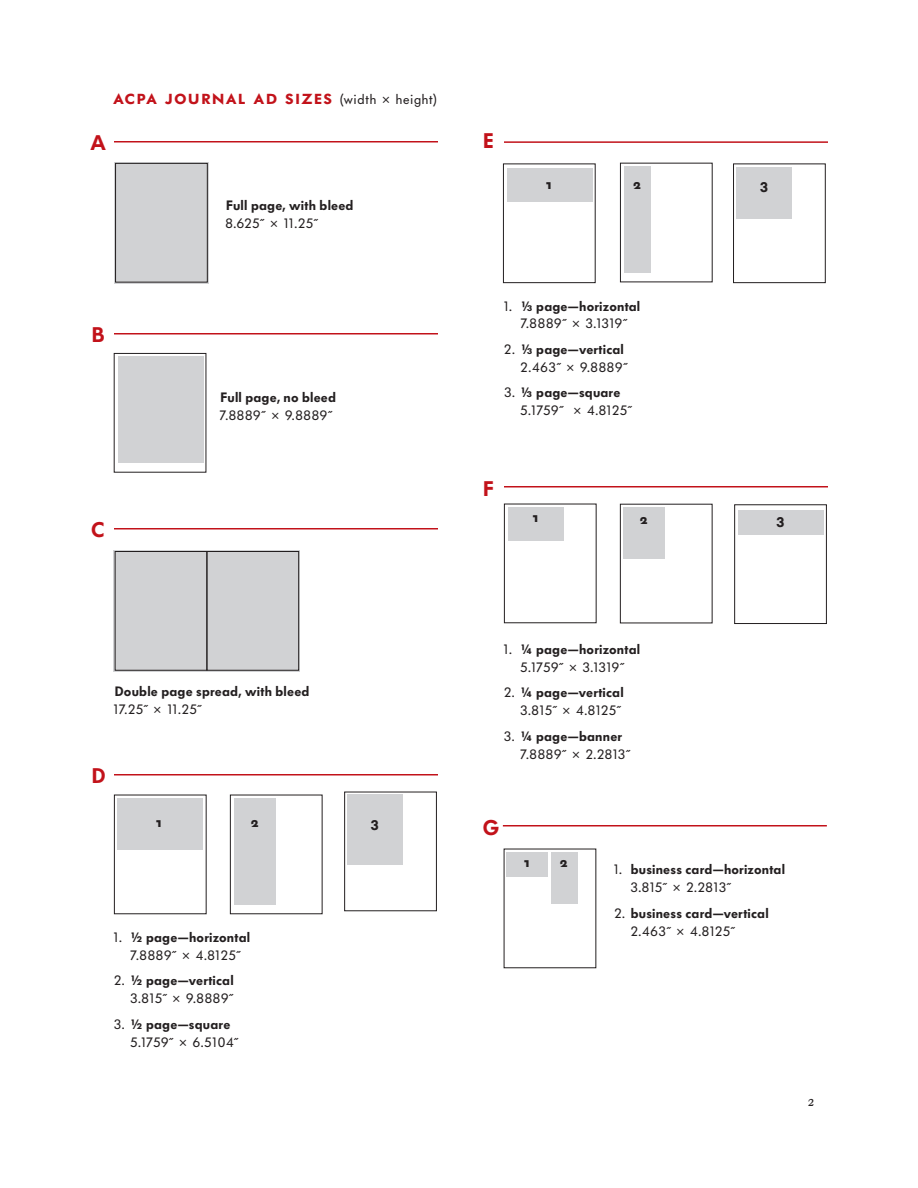
<style>
.page{position:relative;width:918px;height:1188px;background:#fff}
.page>*{position:absolute;margin:0;border:0;box-sizing:border-box;transform-origin:0 0}
.t1{font:500 22.5px "Futura BQ";letter-spacing:.05em;color:#c2121a}
.t2{font:600 21px "Futura BQ";color:#c2121a}
.t3{font:600 15px "Futura BQ";color:#231f20}
.t4{font:15px "Miller Old Style Roman OSF";color:#231f20}
.t5{font:13.5px/18px "Futura BQ";color:#231f20;text-align:right}
.t6{font:600 13.5px/18px "Futura BQ";letter-spacing:.015em;color:#231f20}
.s1{font-weight:400;font-size:13.5px;color:#231f20}
.s2{font-weight:600}
.s3{font-weight:400}
</style>
<div class="page">
<hr style="left:503px;top:825px;width:324px;height:1px;background:#c2121a">
<div style="left:114px;top:162px;width:95px;height:122px;background:#d1d2d4"></div>
<div style="left:115px;top:163px;width:93px;height:119px;border:1px solid #231f20"></div>
<hr style="left:114px;top:141px;width:324px;height:1px;background:#c2121a">
<div style="left:114px;top:550px;width:186px;height:122px;background:#d1d2d4"></div>
<div style="left:207px;top:551px;width:92px;height:119px;border:1px solid #231f20"></div>
<div style="left:115px;top:551px;width:92px;height:119px;border:1px solid #231f20"></div>
<hr style="left:114px;top:528px;width:324px;height:2px;background:#c2121a">
<div style="left:118px;top:356px;width:85px;height:107px;background:#d1d2d4"></div>
<hr style="left:114px;top:333px;width:324px;height:1px;background:#c2121a">
<hr style="left:114px;top:774px;width:324px;height:2px;background:#c2121a">
<div style="left:117px;top:798px;width:85px;height:52px;background:#d1d2d4"></div>
<div style="left:234px;top:798px;width:41px;height:106px;background:#d1d2d4"></div>
<div style="left:344px;top:792px;width:93px;height:119px;border:1px solid #231f20"></div>
<div style="left:347px;top:795px;width:56px;height:70px;background:#d1d2d4"></div>
<div style="left:503px;top:164px;width:92px;height:119px;border:1px solid #231f20"></div>
<div style="left:507px;top:168px;width:86px;height:33px;background:#d1d2d4"></div>
<div style="left:624px;top:166px;width:27px;height:107px;background:#d1d2d4"></div>
<div style="left:733px;top:164px;width:92px;height:119px;border:1px solid #231f20"></div>
<div style="left:736px;top:167px;width:56px;height:52px;background:#d1d2d4"></div>
<hr style="left:504px;top:141px;width:324px;height:2px;background:#c2121a">
<hr style="left:504px;top:486px;width:324px;height:2px;background:#c2121a">
<div style="left:508px;top:507px;width:56px;height:34px;background:#d1d2d4"></div>
<div style="left:623px;top:507px;width:41px;height:52px;background:#d1d2d4"></div>
<div style="left:738px;top:510px;width:85px;height:25px;background:#d1d2d4"></div>
<div style="left:734px;top:505px;width:93px;height:119px;border:1px solid #231f20"></div>
<div style="left:507px;top:852px;width:41px;height:25px;background:#d1d2d4"></div>
<div style="left:551px;top:852px;width:26px;height:52px;background:#d1d2d4"></div>
<h1 class="t1" style="left:113px;top:81px;width:325px">acpa journal ad sizes <span class="s1">(width × height)</span></h1>
<h2 class="t2" style="left:91px;top:129px;width:13px">A</h2>
<h2 class="t2" style="left:92px;top:321px;width:14px">B</h2>
<h2 class="t2" style="left:91px;top:516px;width:15px">C</h2>
<p class="t6" style="left:226px;top:196px;width:129px">Full page, with bleed</p>
<p class="t5" style="left:225px;top:214px;width:94px">8.625˝ × 11.25˝</p>
<p class="t6" style="left:221px;top:388px;width:117px">Full page, no bleed</p>
<p class="t5" style="left:220px;top:406px;width:114px">7.8889˝ × 9.8889˝</p>
<p class="t6" style="left:115px;top:682px;width:196px">Double page spread, with bleed</p>
<p class="t5" style="left:114px;top:700px;width:89px">17.25˝ × 11.25˝</p>
<h2 class="t2" style="left:92px;top:762px;width:15px">D</h2>
<p class="t3" style="left:155px;top:812px;width:10px">1</p>
<p class="t3" style="left:250px;top:812px;width:10px">2</p>
<p class="t3" style="left:371px;top:812px;width:10px">3</p>
<p class="t5" style="left:114px;top:928px;width:138px;text-align:center">1. <span class="s2">½ page—horizontal<br></span>7.8889˝ × 4.8125˝</p>
<p class="t5" style="left:114px;top:971px;width:121px">2. <span class="s2">½ page—vertical<br></span>3.815˝ × 9.8889˝</p>
<p class="t5" style="left:130px;top:1015px;width:109px;text-align:left;text-indent:-16px">3. <span class="s2">½ page—square<br></span>5.1759˝ × 6.5104˝</p>
<h2 class="t2" style="left:483px;top:127px;width:12px">E</h2>
<p class="t3" style="left:545px;top:174px;width:10px">1</p>
<p class="t3" style="left:633px;top:174px;width:10px">2</p>
<p class="t3" style="left:760px;top:174px;width:10px">3</p>
<p class="t6" style="left:504px;top:297px;width:138px;text-align:center"><span class="s3">1.</span> 1/3 page—horizontal<br><span class="s3">7.8889˝ × 3.1319˝</span></p>
<p class="t5" style="left:504px;top:340px;width:125px">2. <span class="s2">1/3 page—vertical<br></span>2.463˝ × 9.8889˝</p>
<p class="t5" style="left:521px;top:384px;width:113px;text-align:left;text-indent:-16px">3. <span class="s2">1/3 page—square<br></span>5.1759˝ × 4.8125˝</p>
<h2 class="t2" style="left:483px;top:475px;width:12px">F</h2>
<p class="t3" style="left:531px;top:507px;width:10px">1</p>
<p class="t3" style="left:639px;top:509px;width:10px">2</p>
<p class="t3" style="left:776px;top:509px;width:10px">3</p>
<p class="t5" style="left:504px;top:640px;width:138px;text-align:center">1. <span class="s2">¼ page—horizontal<br></span>5.1759˝ × 3.1319˝</p>
<p class="t5" style="left:504px;top:683px;width:121px">2. <span class="s2">¼ page—vertical<br></span>3.815˝ × 4.8125˝</p>
<p class="t5" style="left:520px;top:727px;width:111px;text-align:left;text-indent:-16px">3. <span class="s2">¼ page—banner<br></span>7.8889˝ × 2.2813˝</p>
<h2 class="t2" style="left:483px;top:814px;width:18px">G</h2>
<p class="t3" style="left:523px;top:852px;width:10px">1</p>
<p class="t3" style="left:559px;top:852px;width:10px">2</p>
<p class="t6" style="left:631px;top:860px;width:156px;text-indent:-17px"><span class="s3">1.</span> business card—horizontal<br><span class="s3">3.815˝ × 2.2813˝</span></p>
<p class="t6" style="left:631px;top:904px;width:139px;text-indent:-16px"><span class="s3">2.</span> business card—vertical<br><span class="s3">2.463˝ × 4.8125˝</span></p>
<p class="t4" style="left:808px;top:1092px;width:9px">2</p>
</div>
